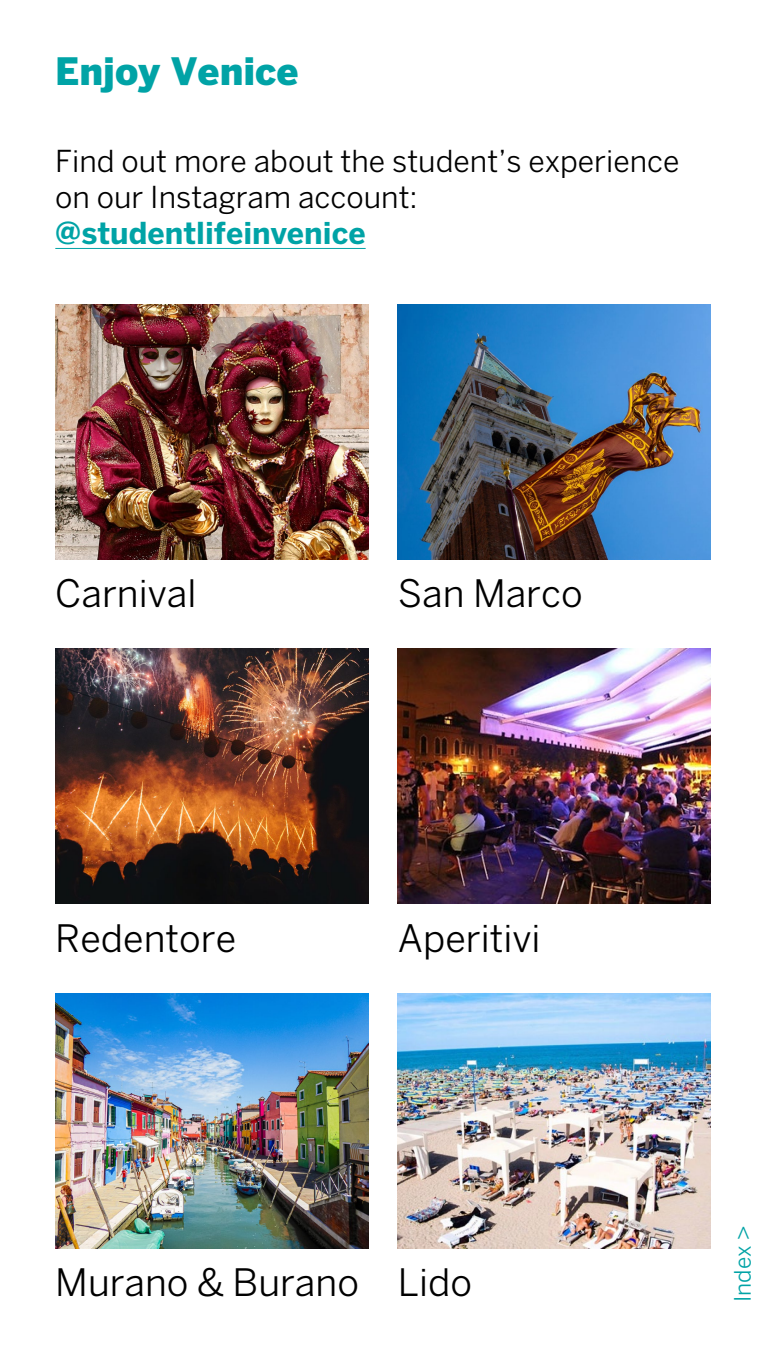
<style>
.page{position:relative;width:766px;height:1361px;background:#fff}
.page>*{position:absolute;margin:0;border:0;box-sizing:border-box;transform-origin:0 0}
.t1{font:37.5px "Benton Sans";color:#000}
.t2{font:900 37.5px "Benton Sans";color:#00a3a6}
.t3{font:30px/36px "Benton Sans";color:#000}
.t4{font:700 30px "Benton Sans";color:#00a3a6}
.t5{font:22.5px "Benton Sans";color:#00a3a6}
</style>
<div class="page">
<img style="left:55px;top:304px;width:313px;height:255px">
<img style="left:55px;top:648px;width:313px;height:256px">
<img style="left:55px;top:993px;width:313px;height:255px">
<img style="left:398px;top:993px;width:312px;height:255px">
<img style="left:398px;top:304px;width:312px;height:255px">
<img style="left:398px;top:648px;width:312px;height:256px">
<hr style="left:55px;top:248px;width:310px;height:1px;background:#00a3a6">
<p class="t2" style="left:55px;top:49px;width:245px">Enjoy Venice</p>
<p class="t3" style="left:55px;top:143px;width:625px">Find out more about the student’s experience on our Instagram account:</p>
<p class="t4" style="left:55px;top:216px;width:312px">@studentlifeinvenice</p>
<p class="t1" style="left:55px;top:571px;width:142px">Carnival</p>
<p class="t1" style="left:398px;top:571px;width:186px">San Marco</p>
<p class="t1" style="left:55px;top:916px;width:182px">Redentore</p>
<p class="t1" style="left:398px;top:916px;width:144px">Aperitivi</p>
<p class="t1" style="left:55px;top:1260px;width:418px">Murano &amp; Burano Lido</p>
<p class="t5" style="left:729px;top:1302px;width:77px;rotate:-90deg">Index &gt;</p>
</div>
